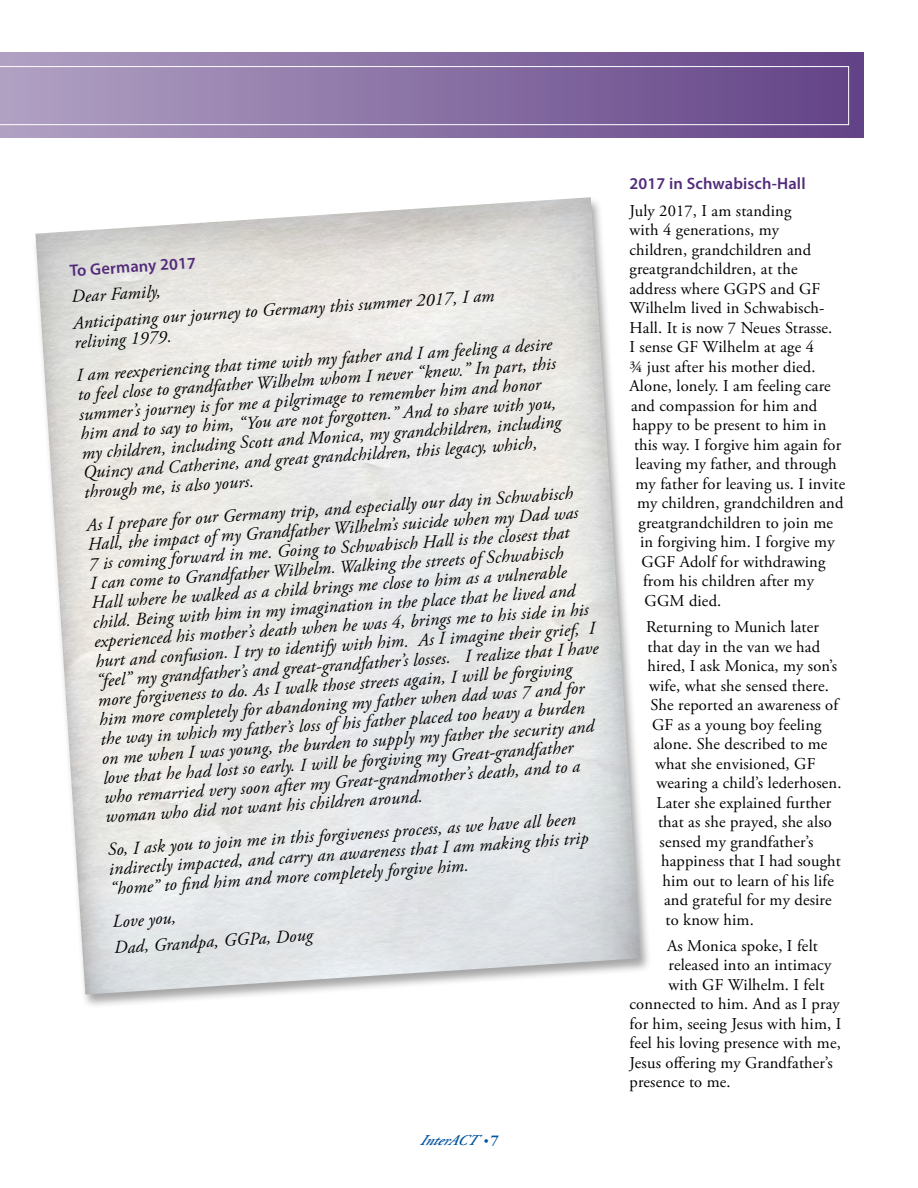
<style>
.page{position:relative;width:918px;height:1188px;background:#fff}
.page>*{position:absolute;margin:0;border:0;box-sizing:border-box;transform-origin:0 0}
.t1{font:italic 18px/19.5px "Adobe Garamond Pro";color:#000}
.t2{font:16.5px "Adobe Garamond Pro";letter-spacing:.01em;color:#000}
.t3{font:600 16.5px "Myriad Pro";letter-spacing:.01em;color:#532b7a}
.t4{font:italic 600 15px "Adobe Garamond Pro";color:#00539f}
.s1{font-size:12px}
.s2{font-weight:700;font-style:normal}
</style>
<div class="page">
<svg style="left:0;top:53px;width:864px;height:85px;background:#8870a4"></svg>
<svg style="left:0;top:66px;width:849px;height:59px;background:#8e76a8"></svg>
<div style="left:31px;top:196px;width:621px;height:813px;background:#000;opacity:.35"></div>
<img style="left:35px;top:197px;width:606px;height:798px">
<p class="t3" style="left:69px;top:261px;width:128px;rotate:-4deg">To Germany 2017</p>
<p class="t1" style="left:70px;top:284px;width:424px;line-height:26.8px;rotate:-4deg">Dear Family,<br>Anticipating our journey to Germany this summer 2017, I am</p>
<p class="t1" style="left:73px;top:326px;width:478px;line-height:33.9px;rotate:-4deg">reliving 1979.<br>I am reexperiencing that time with my father and I am feeling a desire</p>
<p class="t1" style="left:77px;top:387px;width:482px;rotate:-4deg">to feel close to grandfather Wilhelm whom I never “knew.” In part, this summer’s journey is for me a pilgrimage to remember him and honor him and to say to him, “You are not forgotten.” And to share with you, my children, including Scott and Monica, my grandchildren, including Quincy and Catherine, and great grandchildren, this legacy, which, through me, is also yours.</p>
<p class="t1" style="left:85px;top:517px;width:505px;rotate:-4deg">As I prepare for our Germany trip, and especially our day in Schwabisch Hall, the impact of my Grandfather Wilhelm’s suicide when my Dad was 7 is coming forward in me. Going to Schwabisch Hall is the closest that<br>I can come to Grandfather Wilhelm. Walking the streets of Schwabisch Hall where he walked as a child brings me close to him as a vulnerable child. Being with him in my imagination in the place that he lived and experienced his mother’s death when he was 4, brings me to his side in his hurt and confusion. I try to identify with him. As I imagine their grief, I “feel” my grandfather’s and great-grandfather’s losses. I realize that I have more forgiveness to do. As I walk those streets again, I will be forgiving him more completely for abandoning my father when dad was 7 and for the way in which my father’s loss of his father placed too heavy a burden on me when I was young, the burden to supply my father the security and love that he had lost so early. I will be forgiving my Great-grandfather who remarried very soon after my Great-grandmother’s death, and to a woman who did not want his children around.</p>
<p class="t1" style="left:107px;top:842px;width:482px;rotate:-4deg">So, I ask you to join me in this forgiveness process, as we have all been indirectly impacted, and carry an awareness that I am making this trip “home” to fi nd him and more completely forgive him.</p>
<p class="t1" style="left:111px;top:909px;width:200px;line-height:26.5px;rotate:-4deg">Love you,<br>Dad, Grandpa, GGPa, Doug</p>
<p class="t4" style="left:420px;top:1131px;width:80px">InterACT <span class="s1">•</span> <span class="s2">7</span></p>
<p class="t3" style="left:630px;top:173px;width:178px">2017 in Schwabisch-Hall</p>
<p class="t2" style="left:630px;top:201px;width:163px">July 2017, I am standing</p>
<p class="t2" style="left:630px;top:220px;width:151px">with 4 generations, my</p>
<p class="t2" style="left:630px;top:240px;width:183px">children, grandchildren and</p>
<p class="t2" style="left:630px;top:259px;width:170px">greatgrandchildren, at the</p>
<p class="t2" style="left:630px;top:279px;width:192px">address where GGPS and GF</p>
<p class="t2" style="left:630px;top:298px;width:197px">Wilhelm lived in Schwabisch-</p>
<p class="t2" style="left:630px;top:318px;width:202px">Hall. It is now 7 Neues Strasse.</p>
<p class="t2" style="left:630px;top:337px;width:186px">I sense GF Wilhelm at age 4</p>
<p class="t2" style="left:630px;top:357px;width:185px">¾ just after his mother died.</p>
<p class="t2" style="left:630px;top:376px;width:203px">Alone, lonely. I am feeling care</p>
<p class="t2" style="left:631px;top:396px;width:188px">and compassion for him and</p>
<p class="t2" style="left:633px;top:415px;width:195px">happy to be present to him in</p>
<p class="t2" style="left:634px;top:435px;width:209px">this way. I forgive him again for</p>
<p class="t2" style="left:636px;top:454px;width:203px">leaving my father, and through</p>
<p class="t2" style="left:636px;top:474px;width:211px">my father for leaving us. I invite</p>
<p class="t2" style="left:637px;top:493px;width:208px">my children, grandchildren and</p>
<p class="t2" style="left:639px;top:513px;width:196px">greatgrandchildren to join me</p>
<p class="t2" style="left:640px;top:532px;width:196px">in forgiving him. I forgive my</p>
<p class="t2" style="left:642px;top:552px;width:185px">GGF Adolf for withdrawing</p>
<p class="t2" style="left:643px;top:571px;width:172px">from his children after my</p>
<p class="t2" style="left:645px;top:591px;width:76px">GGM died.</p>
<p class="t2" style="left:646px;top:617px;width:175px">Returning to Munich later</p>
<p class="t2" style="left:648px;top:636px;width:174px">that day in the van we had</p>
<p class="t2" style="left:648px;top:656px;width:191px">hired, I ask Monica, my son’s</p>
<p class="t2" style="left:649px;top:675px;width:179px">wife, what she sensed there.</p>
<p class="t2" style="left:651px;top:695px;width:189px">She reported an awareness of</p>
<p class="t2" style="left:652px;top:714px;width:171px">GF as a young boy feeling</p>
<p class="t2" style="left:654px;top:734px;width:175px">alone. She described to me</p>
<p class="t2" style="left:655px;top:753px;width:162px">what she envisioned, GF</p>
<p class="t2" style="left:657px;top:773px;width:184px">wearing a child’s lederhosen.</p>
<p class="t2" style="left:657px;top:792px;width:176px">Later she explained further</p>
<p class="t2" style="left:658px;top:812px;width:175px">that as she prayed, she also</p>
<p class="t2" style="left:660px;top:831px;width:156px">sensed my grandfather’s</p>
<p class="t2" style="left:661px;top:851px;width:181px">happiness that I had sought</p>
<p class="t2" style="left:663px;top:870px;width:173px">him out to learn of his life</p>
<p class="t2" style="left:664px;top:890px;width:169px">and grateful for my desire</p>
<p class="t2" style="left:666px;top:909px;width:88px">to know him.</p>
<p class="t2" style="left:667px;top:936px;width:152px">As Monica spoke, I felt</p>
<p class="t2" style="left:669px;top:955px;width:164px">released into an intimacy</p>
<p class="t2" style="left:669px;top:975px;width:158px">with GF Wilhelm. I felt</p>
<p class="t2" style="left:630px;top:994px;width:212px">connected to him. And as I pray</p>
<p class="t2" style="left:630px;top:1014px;width:213px">for him, seeing Jesus with him, I</p>
<p class="t2" style="left:630px;top:1033px;width:213px">feel his loving presence with me,</p>
<p class="t2" style="left:630px;top:1053px;width:205px">Jesus offering my Grandfather’s</p>
<p class="t2" style="left:630px;top:1072px;width:100px">presence to me.</p>
</div>
